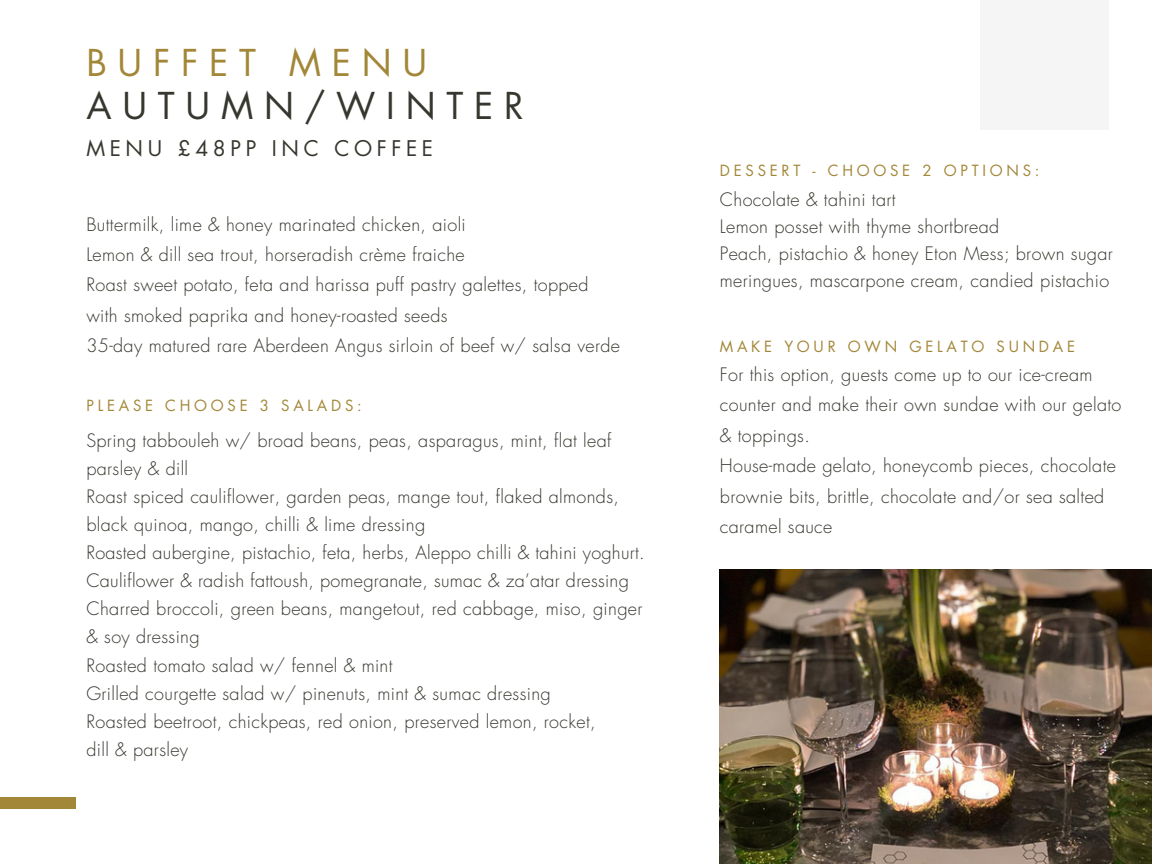
<style>
.page{position:relative;width:1152px;height:864px;background:#fff}
.page>*{position:absolute;margin:0;border:0;box-sizing:border-box;transform-origin:0 0}
.t1{font:36px "Futura Std";letter-spacing:.3em;color:#35382f}
.t2{font:36px "Futura Std";letter-spacing:.3em;color:#a38738}
.t3{font:21px "Futura Std";letter-spacing:.22em;color:#35382f}
.t4{font:300 18px/30.3px "Futura Std";letter-spacing:.02em;color:#35382f}
.t5{font:15px "Futura Std";letter-spacing:.25em;color:#a38738}
</style>
<div class="page">
<img style="left:720px;top:569px;width:432px;height:295px">
<div style="left:0;top:798px;width:75px;height:11px;background:#a38738"></div>
<div style="left:980px;top:0;width:129px;height:129px;background:#f5f5f5"></div>
<p class="t2" style="left:86px;top:47px;width:342px">BUFFET MENU</p>
<p class="t1" style="left:86px;top:89px;width:439px">AUTUMN/WINTER</p>
<p class="t3" style="left:86px;top:139px;width:348px">MENU £48PP INC COFFEE</p>
<p class="t4" style="left:86px;top:210px;width:381px">Buttermilk, lime &amp; honey marinated chicken, aioli</p>
<p class="t4" style="left:86px;top:240px;width:380px">Lemon &amp; dill sea trout, horseradish crème fraiche</p>
<p class="t4" style="left:86px;top:270px;width:504px">Roast sweet potato, feta and harissa puff pastry galettes, topped</p>
<p class="t4" style="left:86px;top:301px;width:363px">with smoked paprika and honey-roasted seeds</p>
<p class="t4" style="left:86px;top:331px;width:535px">35-day matured rare Aberdeen Angus sirloin of beef w/ salsa verde</p>
<p class="t5" style="left:86px;top:398px;width:277px">PLEASE CHOOSE 3 SALADS:</p>
<p class="t4" style="left:86px;top:426px;width:527px">Spring tabbouleh w/ broad beans, peas, asparagus, mint, flat leaf</p>
<p class="t4" style="left:86px;top:454px;width:103px">parsley &amp; dill</p>
<p class="t4" style="left:86px;top:482px;width:534px">Roast spiced cauliflower, garden peas, mange tout, flaked almonds,</p>
<p class="t4" style="left:86px;top:510px;width:340px">black quinoa, mango, chilli &amp; lime dressing</p>
<p class="t4" style="left:86px;top:538px;width:560px">Roasted aubergine, pistachio, feta, herbs, Aleppo chilli &amp; tahini yoghurt.</p>
<p class="t4" style="left:86px;top:566px;width:544px">Cauliflower &amp; radish fattoush, pomegranate, sumac &amp; za’atar dressing</p>
<p class="t4" style="left:86px;top:595px;width:558px;line-height:28.2px">Charred broccoli, green beans, mangetout, red cabbage, miso, ginger &amp; soy dressing</p>
<p class="t4" style="left:86px;top:651px;width:308px">Roasted tomato salad w/ fennel &amp; mint</p>
<p class="t4" style="left:86px;top:679px;width:466px">Grilled courgette salad w/ pinenuts, mint &amp; sumac dressing</p>
<p class="t4" style="left:86px;top:707px;width:511px">Roasted beetroot, chickpeas, red onion, preserved lemon, rocket,</p>
<p class="t4" style="left:86px;top:735px;width:103px">dill &amp; parsley</p>
<p class="t5" style="left:720px;top:163px;width:321px">DESSERT - CHOOSE 2 OPTIONS:</p>
<p class="t4" style="left:720px;top:185px;width:177px">Chocolate &amp; tahini tart</p>
<p class="t4" style="left:720px;top:212px;width:281px">Lemon posset with thyme shortbread</p>
<p class="t4" style="left:720px;top:241px;width:394px;line-height:27px">Peach, pistachio &amp; honey Eton Mess; brown sugar meringues, mascarpone cream, candied pistachio</p>
<p class="t5" style="left:720px;top:340px;width:357px">MAKE YOUR OWN GELATO SUNDAE</p>
<p class="t4" style="left:720px;top:360px;width:403px">For this option, guests come up to our ice-cream counter and make their own sundae with our gelato &amp; toppings.</p>
<p class="t4" style="left:720px;top:451px;width:398px">House-made gelato, honeycomb pieces, chocolate brownie bits, brittle, chocolate and/or sea salted caramel sauce</p>
</div>
